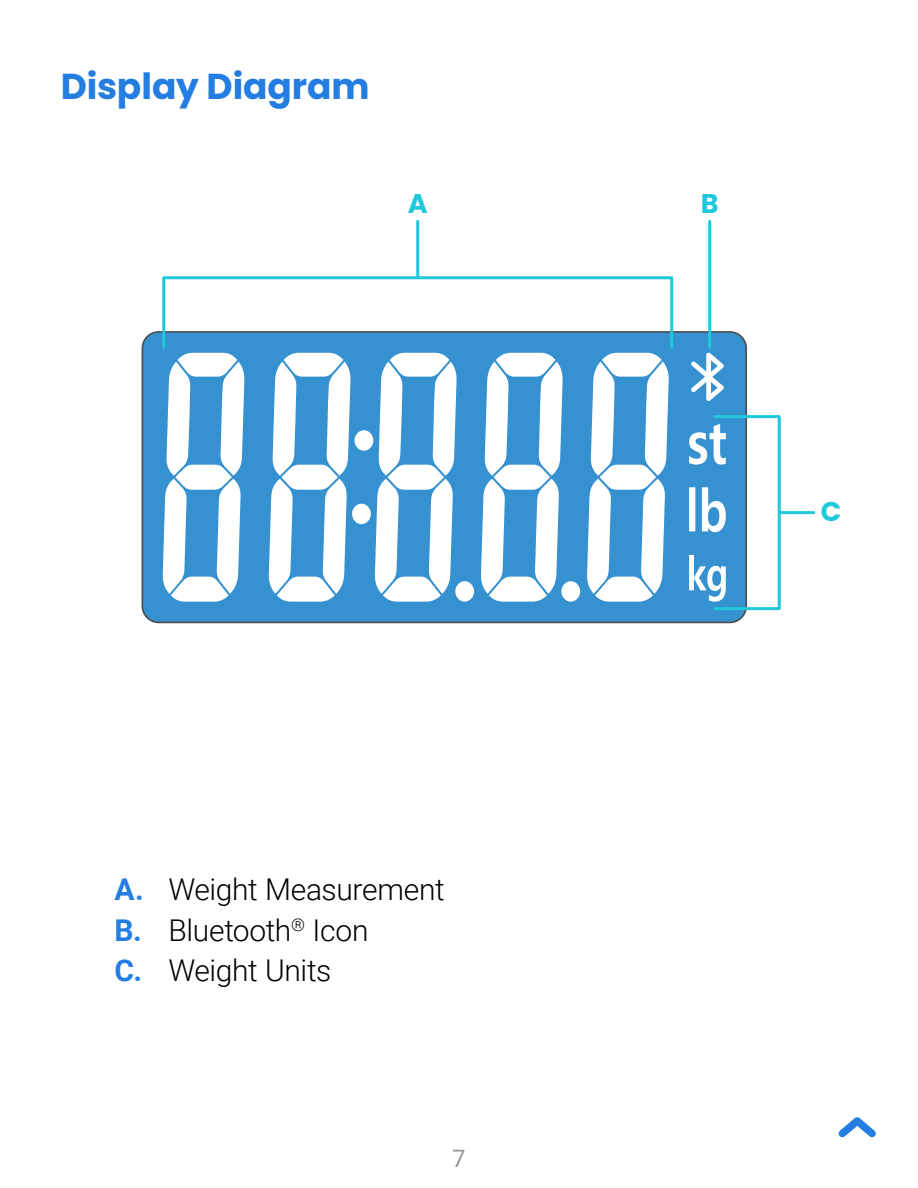
<style>
.page{position:relative;width:918px;height:1188px;background:#fff}
.page>*{position:absolute;margin:0;border:0;box-sizing:border-box;transform-origin:0 0}
.t1{font:700 36px "Poppins";letter-spacing:-.005em;color:#247de1}
.t2{font:300 30px/40.5px "Roboto";letter-spacing:-.01em;color:#000}
.t3{font:700 27px "Poppins";color:#20c8db}
.t4{font:24px "Roboto";color:#959799}
.s1{font-weight:700;color:#247de1}
</style>
<div class="page">
<svg style="left:838px;top:1117px;width:38px;height:21px"></svg>
<div style="left:142px;top:332px;width:604px;height:290px;background:#3691d1;border-radius:16px"></div>
<div style="left:142px;top:331px;width:605px;height:292px;border:2px solid #4d4d4d;border-radius:16px"></div>
<div style="left:561px;top:581px;width:19px;height:21px;background:#fff;border-radius:50%"></div>
<div style="left:455px;top:581px;width:19px;height:21px;background:#fff;border-radius:50%"></div>
<svg style="left:163px;top:353px;width:81px;height:249px"></svg>
<svg style="left:269px;top:353px;width:188px;height:249px"></svg>
<svg style="left:481px;top:353px;width:82px;height:249px"></svg>
<svg style="left:587px;top:353px;width:82px;height:249px"></svg>
<svg style="left:689px;top:487px;width:37px;height:45px"></svg>
<svg style="left:689px;top:424px;width:37px;height:41px"></svg>
<svg style="left:689px;top:555px;width:37px;height:47px"></svg>
<svg style="left:691px;top:353px;width:33px;height:48px"></svg>
<hr style="left:708px;top:221px;width:3px;height:127px;background:#20c8db">
<div style="left:713px;top:415px;width:68px;height:195px;border:3px solid #20c8db"></div>
<hr style="left:780px;top:511px;width:34px;height:3px;background:#20c8db">
<div style="left:162px;top:276px;width:511px;height:73px;border:3px solid #20c8db"></div>
<hr style="left:416px;top:221px;width:3px;height:55px;background:#20c8db">
<p class="t1" style="left:61px;top:65px;width:310px">Display Diagram</p>
<p class="t3" style="left:408px;top:188px;width:21px">A</p>
<p class="t3" style="left:701px;top:188px;width:19px">B</p>
<p class="t3" style="left:821px;top:496px;width:22px">C</p>
<p class="t2" style="left:114px;top:868px;width:332px"><span class="s1">A.</span> Weight Measurement<br><span class="s1">B.</span> Bluetooth<sup>®</sup> Icon<br><span class="s1">C.</span> Weight Units</p>
<p class="t4" style="left:452px;top:1142px;width:15px">7</p>
</div>
